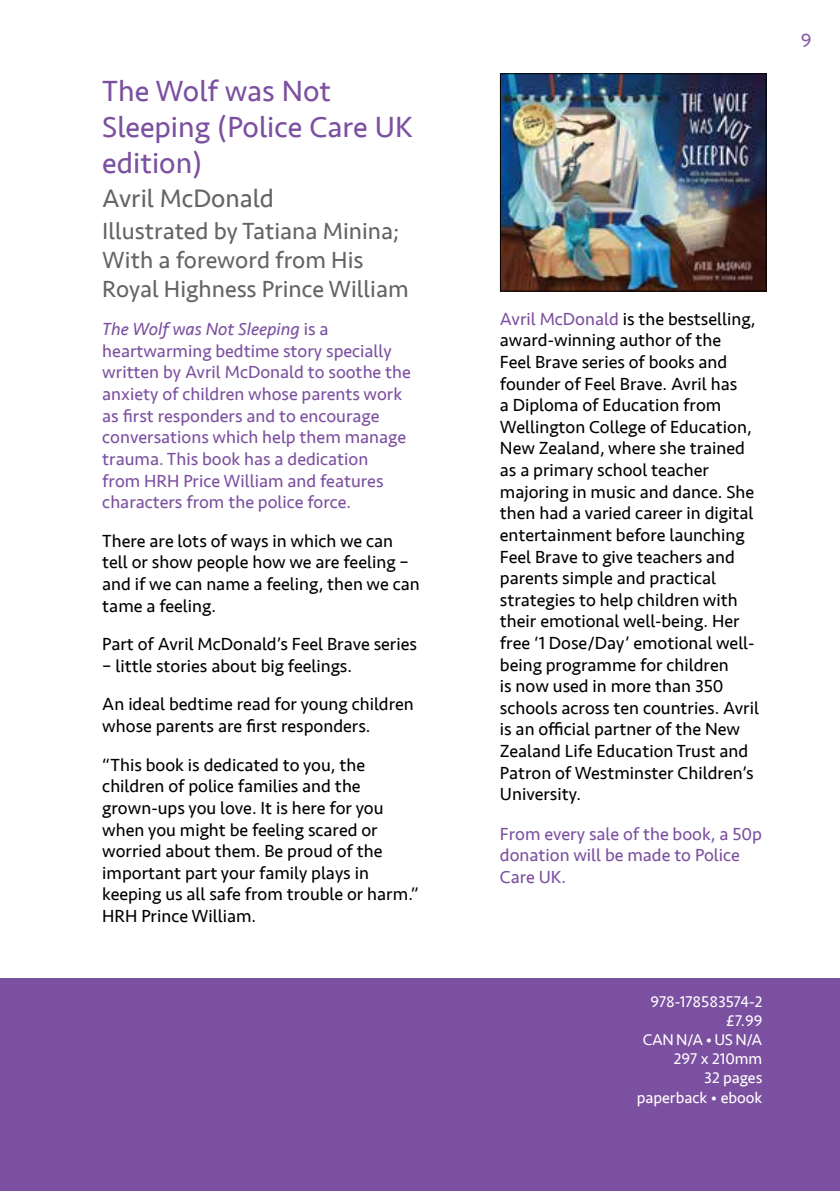
<style>
.page{position:relative;width:840px;height:1191px;background:#fff}
.page>*{position:absolute;margin:0;border:0;box-sizing:border-box;transform-origin:0 0}
.t1{font:30px/36.2px "Seravek";color:#7c50a0}
.t2{font:26px "Seravek";color:#636466}
.t3{font:24px/28.8px "Seravek";color:#636466}
.t4{font:20px "Seravek";color:#865ea8}
.t5{font:18px/21.6px "Seravek";color:#000}
.t6{font:18px/21.6px "Seravek";color:#7c50a0}
.t7{font:16px/19.2px "Seravek";color:#fff;text-align:right}
.s1{font-style:italic}
.s2{color:#7c50a0}
</style>
<div class="page">
<div style="left:0;top:978px;width:839px;height:213px;background:#7c50a0"></div>
<img style="left:501px;top:75px;width:263px;height:214px">
<div style="left:499px;top:73px;width:267px;height:218px;border:1px solid #000"></div>
<h1 class="t1" style="left:102px;top:73px;width:312px">The Wolf was Not<br>Sleeping (Police Care UK edition)</h1>
<h2 class="t2" style="left:102px;top:179px;width:173px">Avril McDonald</h2>
<h3 class="t3" style="left:102px;top:216px;width:308px">Illustrated by Tatiana Minina;<br>With a foreword from His<br>Royal Highness Prince William</h3>
<p class="t6" style="left:102px;top:318px;width:310px"><span class="s1">The Wolf was Not Sleeping</span> is a heartwarming bedtime story specially written by Avril McDonald to soothe the anxiety of children whose parents work as first responders and to encourage conversations which help them manage trauma. This book has a dedication from HRH Price William and features characters from the police force.</p>
<p class="t5" style="left:102px;top:530px;width:319px">There are lots of ways in which we can tell or show people how we are feeling – and if we can name a feeling, then we can tame a feeling.</p>
<p class="t5" style="left:102px;top:633px;width:316px">Part of Avril McDonald’s Feel Brave series</p>
<p class="t5" style="left:102px;top:646px;width:313px;line-height:38.6px">– little stories about big feelings.<br>An ideal bedtime read for young children</p>
<p class="t5" style="left:102px;top:706px;width:269px;line-height:38.6px">whose parents are first responders. “This book is dedicated to you, the</p>
<p class="t5" style="left:102px;top:775px;width:318px">children of police families and the grown-ups you love. It is here for you when you might be feeling scared or worried about them. Be proud of the important part your family plays in keeping us all safe from trouble or harm.” HRH Prince William.</p>
<p class="t4" style="left:800px;top:25px;width:12px">9</p>
<p class="t5" style="left:499px;top:308px;width:260px"><span class="s2">Avril McDonald</span> is the bestselling, award-winning author of the<br>Feel Brave series of books and founder of Feel Brave. Avril has<br>a Diploma of Education from<br>Wellington College of Education,<br>New Zealand, where she trained as a primary school teacher majoring in music and dance. She then had a varied career in digital entertainment before launching<br>Feel Brave to give teachers and parents simple and practical strategies to help children with their emotional well-being. Her free ‘1 Dose/Day’ emotional well&shy;being programme for children<br>is now used in more than 350 schools across ten countries. Avril is an official partner of the New<br>Zealand Life Education Trust and<br>Patron of Westminster Children’s<br>University.</p>
<p class="t6" style="left:499px;top:823px;width:263px">From every sale of the book, a 50p donation will be made to Police<br>Care UK.</p>
<p class="t7" style="left:636px;top:991px;width:127px">978-178583574-2 £7.99<br>CAN N/A • US N/A<br>297 x 210mm<br>32 pages paperback • ebook</p>
</div>
